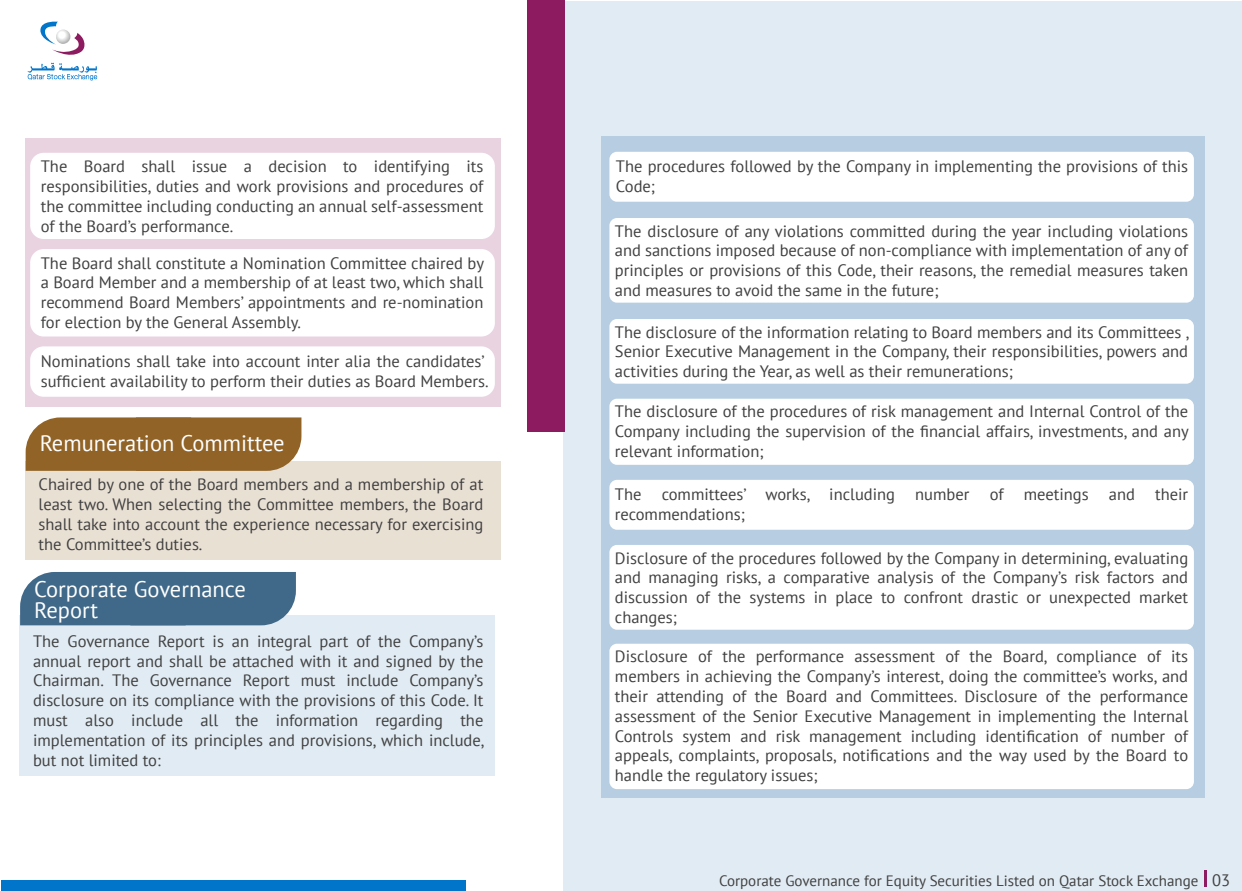
<style>
.page{position:relative;width:1242px;height:891px;background:#fff}
.page>*{position:absolute;margin:0;border:0;box-sizing:border-box;transform-origin:0 0}
.t1{font:22.5px/21px "PT Sans";color:#fff}
.t2{font:16.5px/19.8px "PT Sans";color:#404040;text-align:justify}
.t3{font:15px "PT Sans";color:#404040}
.s1{font-size:16.5px}
</style>
<div class="page">
<div style="left:563px;top:1px;width:679px;height:890px;background:#e1ebf3"></div>
<div style="left:1px;top:881px;width:465px;height:10px;background:#0075c9"></div>
<div style="left:527px;top:0;width:37px;height:432px;background:#8d1b60"></div>
<svg style="left:28px;top:21px;width:69px;height:59px"></svg>
<svg style="left:56px;top:30px;width:14px;height:14px"></svg>
<div style="left:601px;top:136px;width:603px;height:661px;background:#b6cde2"></div>
<hr style="left:1204px;top:871px;width:3px;height:16px;background:#8d1b60">
<div style="left:25px;top:461px;width:476px;height:99px;background:#e9e0d4"></div>
<div style="left:25px;top:138px;width:475px;height:269px;background:#e9d3e1"></div>
<div style="left:20px;top:616px;width:475px;height:160px;background:#e1ebf3"></div>
<div style="left:20px;top:572px;width:276px;height:53px;background:#406989"></div>
<div style="left:26px;top:417px;width:275px;height:54px;background:#916326"></div>
<div style="left:30px;top:346px;width:465px;height:51px;background:#fff;border-radius:13px"></div>
<div style="left:30px;top:153px;width:465px;height:86px;background:#fff;border-radius:14px"></div>
<div style="left:30px;top:249px;width:465px;height:88px;background:#fff;border-radius:14px"></div>
<div style="left:609px;top:152px;width:585px;height:50px;background:#fff;border-radius:8px"></div>
<div style="left:609px;top:480px;width:585px;height:50px;background:#fff;border-radius:8px"></div>
<div style="left:609px;top:218px;width:585px;height:85px;background:#fff;border-radius:8px"></div>
<div style="left:609px;top:319px;width:585px;height:65px;background:#fff;border-radius:8px"></div>
<div style="left:609px;top:545px;width:585px;height:85px;background:#fff;border-radius:8px"></div>
<div style="left:609px;top:644px;width:585px;height:145px;background:#fff;border-radius:8px"></div>
<div style="left:609px;top:399px;width:585px;height:66px;background:#fff;border-radius:8px"></div>
<p class="t2" style="left:41px;top:156px;width:444px">The Board shall issue a decision to identifying its responsibilities, duties and work provisions and procedures of the committee including conducting an annual self-assessment of the Board’s performance.</p>
<p class="t2" style="left:41px;top:252px;width:445px">The Board shall constitute a Nomination Committee chaired by a Board Member and a membership of at least two, which shall recommend Board Members’ appointments and re-nomination for election by the General Assembly.</p>
<p class="t2" style="left:41px;top:351px;width:449px">Nominations shall take into account inter alia the candidates’ sufficient availability to perform their duties as Board Members.</p>
<h1 class="t1" style="left:40px;top:432px;width:247px">Remuneration Committee</h1>
<p class="t2" style="left:39px;top:474px;width:446px">Chaired by one of the Board members and a membership of at least two. When selecting the Committee members, the Board shall take into account the experience necessary for exercising the Committee’s duties.</p>
<h1 class="t1" style="left:34px;top:578px;width:213px">Corporate Governance<br>Report</h1>
<p class="t2" style="left:33px;top:631px;width:453px">The Governance Report is an integral part of the Company’s annual report and shall be attached with it and signed by the Chairman. The Governance Report must include Company’s disclosure on its compliance with the provisions of this Code. It must also include all the information regarding the implementation of its principles and provisions, which include, but not limited to:</p>
<p class="t2" style="left:616px;top:156px;width:574px">The procedures followed by the Company in implementing the provisions of this<br>Code;</p>
<p class="t2" style="left:615px;top:221px;width:575px">The disclosure of any violations committed during the year including violations and sanctions imposed because of non-compliance with implementation of any of principles or provisions of this Code, their reasons, the remedial measures taken and measures to avoid the same in the future;</p>
<p class="t2" style="left:615px;top:322px;width:576px">The disclosure of the information relating to Board members and its Committees , Senior Executive Management in the Company, their responsibilities, powers and activities during the Year, as well as their remunerations;</p>
<p class="t2" style="left:615px;top:401px;width:575px">The disclosure of the procedures of risk management and Internal Control of the Company including the supervision of the financial affairs, investments, and any relevant information;</p>
<p class="t2" style="left:615px;top:484px;width:575px">The committees’ works, including number of meetings and their recommendations;</p>
<p class="t2" style="left:615px;top:547px;width:575px">Disclosure of the procedures followed by the Company in determining, evaluating and managing risks, a comparative analysis of the Company’s risk factors and discussion of the systems in place to confront drastic or unexpected market changes;</p>
<p class="t2" style="left:615px;top:646px;width:575px">Disclosure of the performance assessment of the Board, compliance of its members in achieving the Company’s interest, doing the committee’s works, and their attending of the Board and Committees. Disclosure of the performance assessment of the Senior Executive Management in implementing the Internal Controls system and risk management including identification of number of appeals, complaints, proposals, notifications and the way used by the Board to handle the regulatory issues;</p>
<p class="t3" style="left:719px;top:871px;width:513px">Corporate Governance for Equity Securities Listed on Qatar Stock Exchange <span class="s1">03</span></p>
</div>
